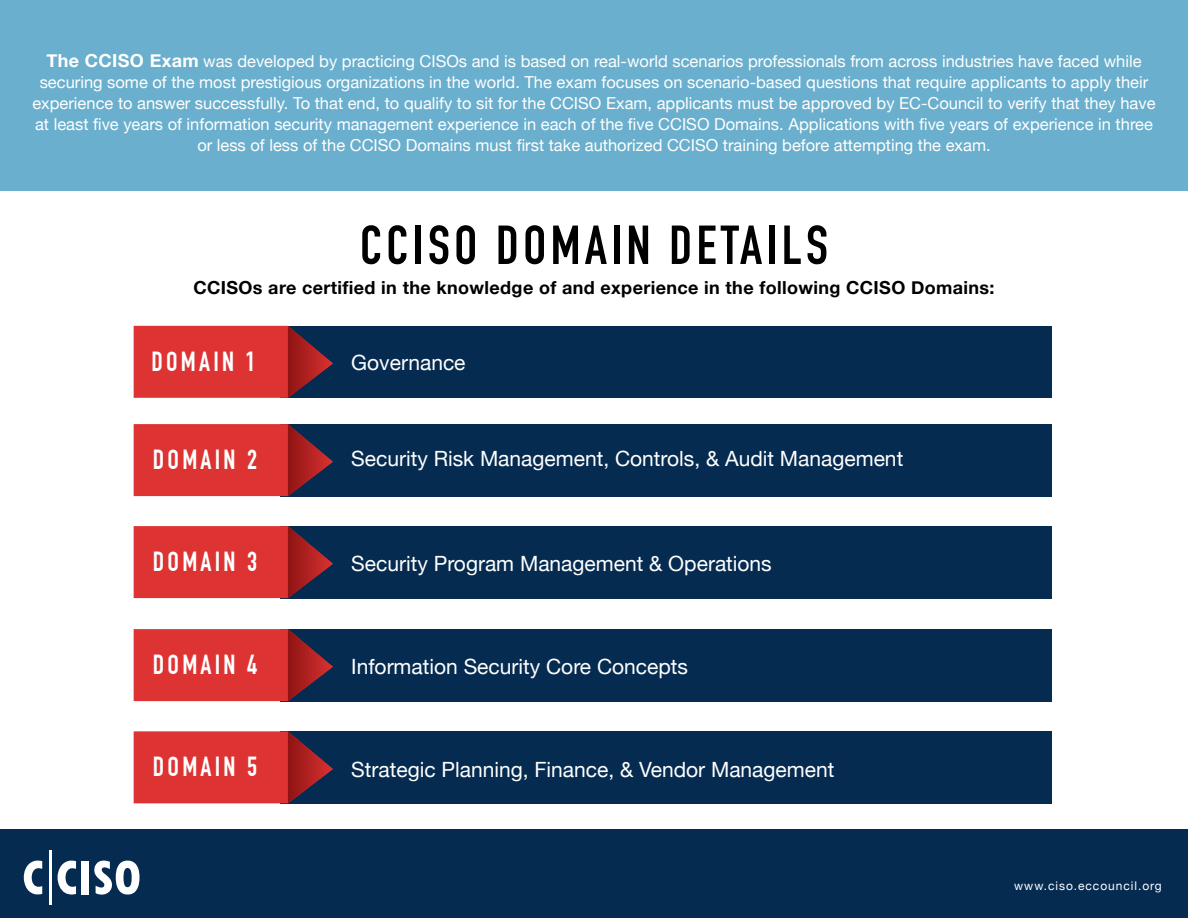
<style>
.page{position:relative;width:1188px;height:918px;background:#fff}
.page>*{position:absolute;margin:0;border:0;box-sizing:border-box;transform-origin:0 0}
.t1{font:700 54px "DIN Condensed";letter-spacing:.08em;color:#000}
.t2{font:700 27px "DIN Condensed";letter-spacing:.12em;color:#fff}
.t3{font:21px "Helvetica Neue";color:#fff}
.t4{font:700 18px "Helvetica Neue";letter-spacing:.02em;color:#000}
.t5{font:16.5px/21px "Helvetica Neue";color:#fff;text-align:center}
.t6{font:12px "Helvetica Neue";letter-spacing:.08em;color:#fff}
.s1{font-weight:700;font-size:18px}
</style>
<div class="page">
<div style="left:0;top:829px;width:1188px;height:89px;background:#062b50"></div>
<svg style="left:94px;top:860px;width:46px;height:35px"></svg>
<svg style="left:23px;top:860px;width:19px;height:35px"></svg>
<svg style="left:57px;top:860px;width:19px;height:35px"></svg>
<div style="left:81px;top:861px;width:8px;height:34px;background:#fff"></div>
<hr style="left:49px;top:850px;width:3px;height:54px;background:#fff">
<div style="left:0;top:0;width:1188px;height:190px;background:#6aafcd"></div>
<div style="left:280px;top:326px;width:772px;height:72px;background:#062b50"></div>
<svg style="left:134px;top:326px;width:199px;height:72px;background:#bf2f34"></svg>
<div style="left:280px;top:424px;width:772px;height:72px;background:#062b50"></div>
<svg style="left:134px;top:424px;width:199px;height:72px;background:#be2f33"></svg>
<div style="left:280px;top:526px;width:772px;height:72px;background:#062b50"></div>
<svg style="left:134px;top:526px;width:199px;height:72px;background:#be2f33"></svg>
<div style="left:280px;top:629px;width:772px;height:72px;background:#062b50"></div>
<svg style="left:134px;top:629px;width:199px;height:72px;background:#be2f33"></svg>
<div style="left:280px;top:731px;width:772px;height:72px;background:#062b50"></div>
<svg style="left:134px;top:731px;width:199px;height:72px;background:#bf3034"></svg>
<p class="t5" style="left:32px;top:52px;width:1125px"><span class="s1">The CCISO Exam</span> was developed by practicing CISOs and is based on real-world scenarios professionals from across industries have faced while securing some of the most prestigious organizations in the world. The exam focuses on scenario-based questions that require applicants to apply their experience to answer successfully. To that end, to qualify to sit for the CCISO Exam, applicants must be approved by EC-Council to verify that they have at least five years of information security management experience in each of the five CCISO Domains. Applications with five years of experience in three or less of less of the CCISO Domains must first take authorized CCISO training before attempting the exam.</p>
<h1 class="t1" style="left:360px;top:213px;width:469px">CCISO DOMAIN DETAILS</h1>
<p class="t4" style="left:193px;top:273px;width:803px">CCISOs are certified in the knowledge of and experience in the following CCISO Domains:</p>
<h2 class="t2" style="left:151px;top:346px;width:106px">DOMAIN 1</h2>
<p class="t3" style="left:351px;top:347px;width:116px">Governance</p>
<h2 class="t2" style="left:153px;top:444px;width:106px">DOMAIN 2</h2>
<p class="t3" style="left:351px;top:444px;width:554px">Security Risk Management, Controls, &amp; Audit Management</p>
<h2 class="t2" style="left:153px;top:546px;width:106px">DOMAIN 3</h2>
<p class="t3" style="left:351px;top:549px;width:422px">Security Program Management &amp; Operations</p>
<h2 class="t2" style="left:153px;top:649px;width:106px">DOMAIN 4</h2>
<p class="t3" style="left:351px;top:652px;width:338px">Information Security Core Concepts</p>
<h2 class="t2" style="left:153px;top:751px;width:106px">DOMAIN 5</h2>
<p class="t3" style="left:351px;top:754px;width:485px">Strategic Planning, Finance, &amp; Vendor Management</p>
<p class="t6" style="left:1014px;top:877px;width:149px">www.ciso.eccouncil.org</p>
</div>
